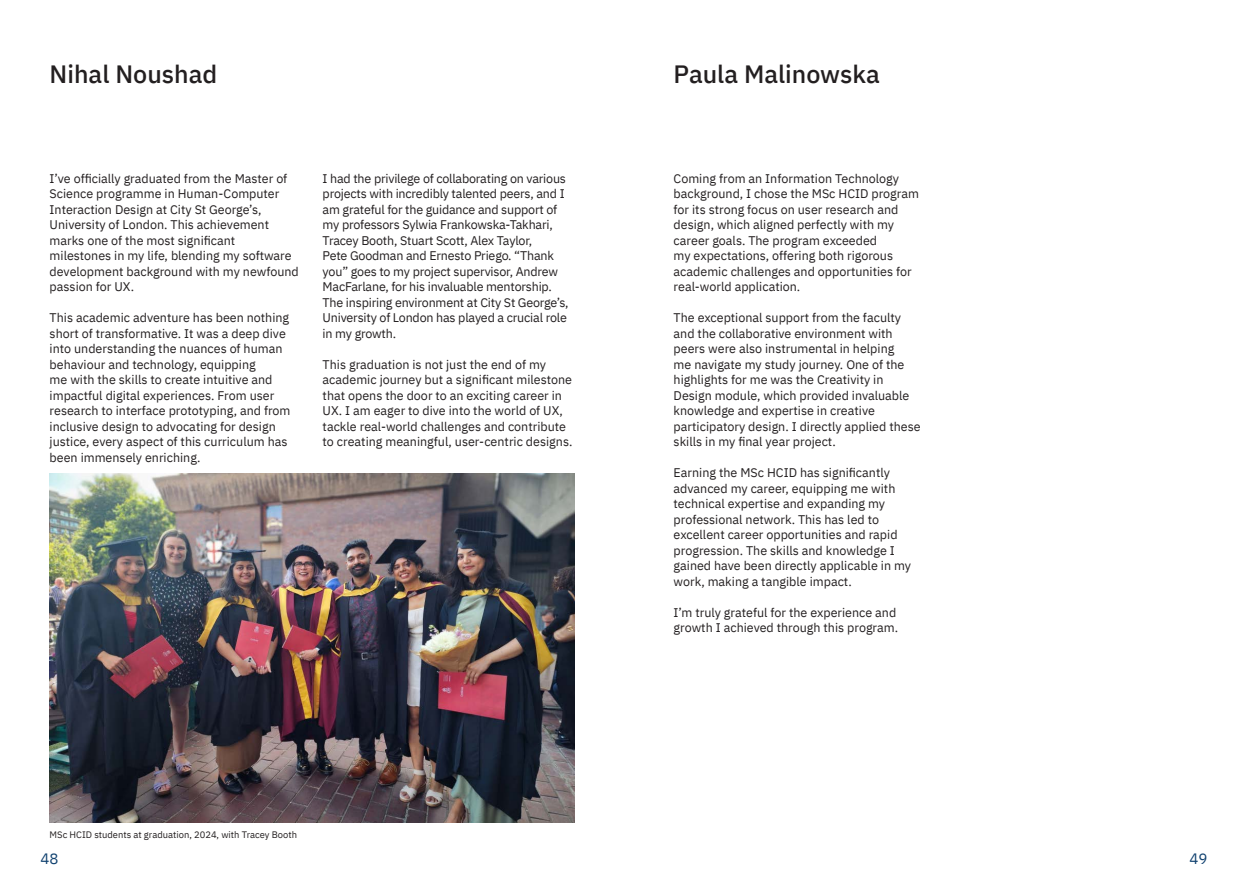
<style>
.page{position:relative;width:1248px;height:886px;background:#fff}
.page>*{position:absolute;margin:0;border:0;box-sizing:border-box;transform-origin:0 0}
.t1{font:500 25px "IBM Plex Sans";color:#231f20}
.t2{font:15px "IBM Plex Sans";color:#114270}
.t3{font:12.5px/15.5px "IBM Plex Sans";color:#231f20}
.t4{font:9.38px "IBM Plex Sans";color:#231f20}
</style>
<div class="page">
<img style="left:50px;top:474px;width:524px;height:348px">
<p class="t1" style="left:50px;top:55px;width:169px">Nihal Noushad</p>
<p class="t3" style="left:50px;top:169px;width:251px">I’ve officially graduated from the Master of Science programme in Human-Computer Interaction Design at City St George’s, University of London. This achievement marks one of the most significant milestones in my life, blending my software development background with my newfound passion for UX.</p>
<p class="t3" style="left:50px;top:309px;width:242px">This academic adventure has been nothing short of transformative. It was a deep dive into understanding the nuances of human behaviour and technology, equipping<br>me with the skills to create intuitive and impactful digital experiences. From user research to interface prototyping, and from inclusive design to advocating for design justice, every aspect of this curriculum has been immensely enriching.</p>
<p class="t3" style="left:322px;top:169px;width:247px">I had the privilege of collaborating on various projects with incredibly talented peers, and I am grateful for the guidance and support of my professors Sylwia Frankowska-Takhari, Tracey Booth, Stuart Scott, Alex Taylor,<br>Pete Goodman and Ernesto Priego. “Thank you” goes to my project supervisor, Andrew MacFarlane, for his invaluable mentorship.<br>The inspiring environment at City St George’s, University of London has played a crucial role in my growth.</p>
<p class="t3" style="left:322px;top:355px;width:251px">This graduation is not just the end of my academic journey but a significant milestone that opens the door to an exciting career in UX. I am eager to dive into the world of UX, tackle real-world challenges and contribute to creating meaningful, user-centric designs.</p>
<p class="t4" style="left:50px;top:828px;width:249px">MSc HCID students at graduation, 2024, with Tracey Booth</p>
<p class="t1" style="left:673px;top:55px;width:208px">Paula Malinowska</p>
<p class="t3" style="left:673px;top:169px;width:247px">Coming from an Information Technology background, I chose the MSc HCID program for its strong focus on user research and design, which aligned perfectly with my career goals. The program exceeded<br>my expectations, offering both rigorous academic challenges and opportunities for real-world application.</p>
<p class="t3" style="left:673px;top:309px;width:248px">The exceptional support from the faculty and the collaborative environment with peers were also instrumental in helping<br>me navigate my study journey. One of the highlights for me was the Creativity in Design module, which provided invaluable knowledge and expertise in creative participatory design. I directly applied these skills in my final year project.</p>
<p class="t3" style="left:673px;top:464px;width:239px">Earning the MSc HCID has significantly advanced my career, equipping me with technical expertise and expanding my professional network. This has led to excellent career opportunities and rapid progression. The skills and knowledge I gained have been directly applicable in my work, making a tangible impact.</p>
<p class="t3" style="left:673px;top:603px;width:226px">I’m truly grateful for the experience and growth I achieved through this program.</p>
<p class="t2" style="left:41px;top:847px;width:20px">48</p>
<p class="t2" style="left:1189px;top:847px;width:20px">49</p>
</div>
